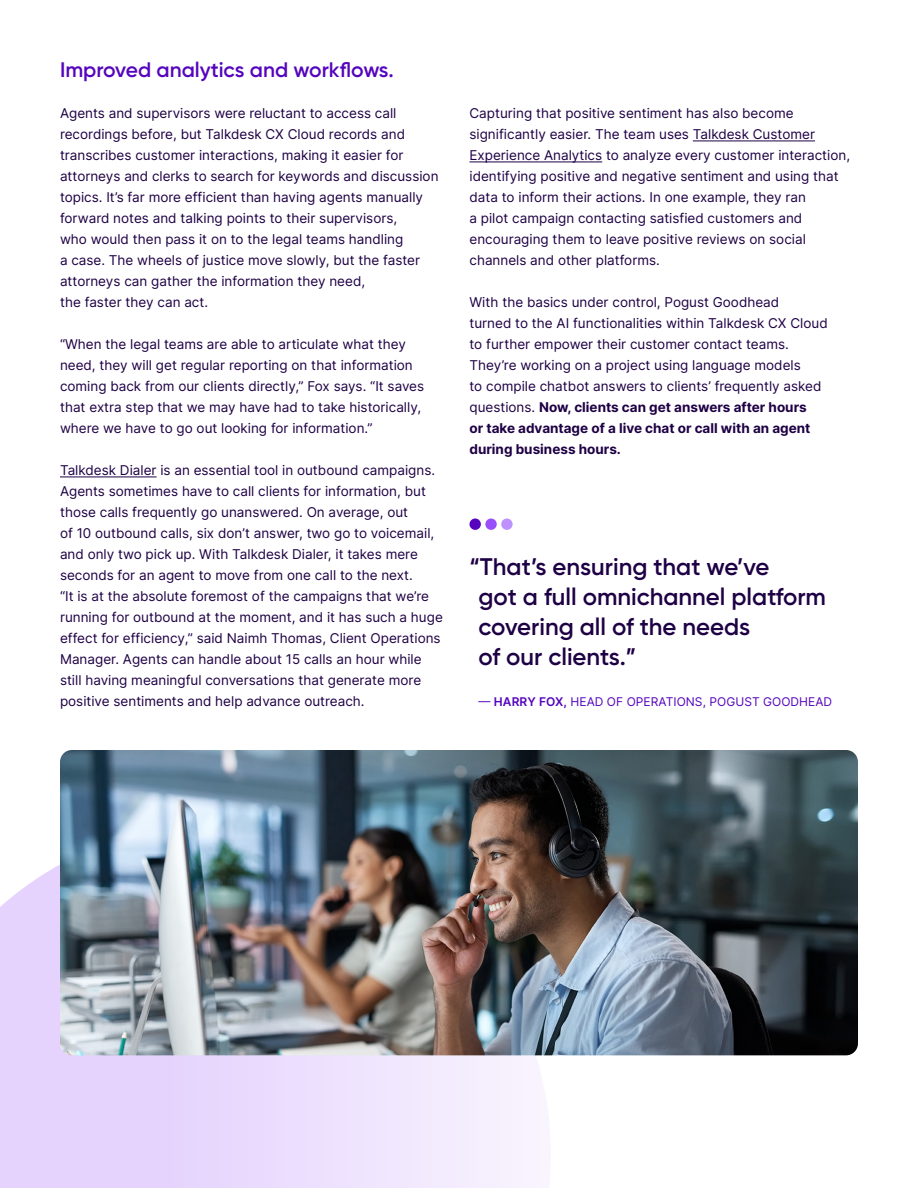
<style>
.page{position:relative;width:918px;height:1188px;background:#fff}
.page>*{position:absolute;margin:0;border:0;box-sizing:border-box;transform-origin:0 0}
.Quotes_paragraph{font:600 24px/30px "Gilroy";color:#1e0044}
.t1{font:600 21px "Gilroy";color:#5405bd}
.Bodycopy{font:13.5px/21px "Inter";color:#1e0044}
.Quotes_label{font:12px "Inter";letter-spacing:.005em;color:#5405bd}
.s1{font-weight:700}
.s2{font-weight:600}
</style>
<div class="page">
<hr style="left:60px;top:476px;width:97px;height:1px;background:#1e0044">
<hr style="left:693px;top:140px;width:122px;height:1px;background:#1e0044">
<hr style="left:470px;top:161px;width:132px;height:1px;background:#1e0044">
<svg style="left:0;top:865px;width:551px;height:323px;background:#ebddfd"></svg>
<img style="left:60px;top:750px;width:798px;height:305px">
<div style="left:501px;top:519px;width:12px;height:11px;background:#bf91fc;border-radius:50%"></div>
<div style="left:485px;top:519px;width:12px;height:11px;background:#994ffa;border-radius:50%"></div>
<div style="left:470px;top:519px;width:11px;height:11px;background:#5405bd;border-radius:50%"></div>
<p class="t1" style="left:60px;top:56px;width:335px">Improved analytics and workflows.</p>
<p class="Bodycopy" style="left:60px;top:102px;width:380px">Agents and supervisors were reluctant to access call recordings before, but Talkdesk CX Cloud records and transcribes customer interactions, making it easier for attorneys and clerks to search for keywords and discussion topics. It’s far more efficient than having agents manually forward notes and talking points to their supervisors,<br>who would then pass it on to the legal teams handling<br>a case. The wheels of justice move slowly, but the faster attorneys can gather the information they need,<br>the faster they can act.</p>
<p class="Bodycopy" style="left:60px;top:333px;width:366px">“When the legal teams are able to articulate what they need, they will get regular reporting on that information coming back from our clients directly,” Fox says. “It saves that extra step that we may have had to take historically, where we have to go out looking for information.”</p>
<p class="Bodycopy" style="left:60px;top:459px;width:384px">Talkdesk Dialer is an essential tool in outbound campaigns.<br>Agents sometimes have to call clients for information, but those calls frequently go unanswered. On average, out<br>of 10 outbound calls, six don’t answer, two go to voicemail, and only two pick up. With Talkdesk Dialer, it takes mere seconds for an agent to move from one call to the next.<br>“It is at the absolute foremost of the campaigns that we’re running for outbound at the moment, and it has such a huge effect for efficiency,” said Naimh Thomas, Client Operations Manager. Agents can handle about 15 calls an hour while still having meaningful conversations that generate more positive sentiments and help advance outreach.</p>
<p class="Bodycopy" style="left:470px;top:102px;width:382px">Capturing that positive sentiment has also become significantly easier. The team uses Talkdesk Customer Experience Analytics to analyze every customer interaction, identifying positive and negative sentiment and using that data to inform their actions. In one example, they ran<br>a pilot campaign contacting satisfied customers and encouraging them to leave positive reviews on social channels and other platforms.</p>
<p class="Bodycopy" style="left:470px;top:291px;width:360px">With the basics under control, Pogust Goodhead<br>turned to the AI functionalities within Talkdesk CX Cloud to further empower their customer contact teams.<br>They’re working on a project using language models<br>to compile chatbot answers to clients’ frequently asked questions. <span class="s1">Now, clients can get answers after hours<br>or take advantage of a live chat or call with an agent during business hours.</span></p>
<p class="Quotes_paragraph" style="left:478px;top:552px;width:349px;text-indent:-9px">“That’s ensuring that we’ve<br>got a full omnichannel platform covering all of the needs<br>of our clients.”</p>
<p class="Quotes_label" style="left:478px;top:693px;width:355px">— <span class="s2">HARRY FOX,</span> HEAD OF OPERATIONS, POGUST GOODHEAD</p>
</div>
